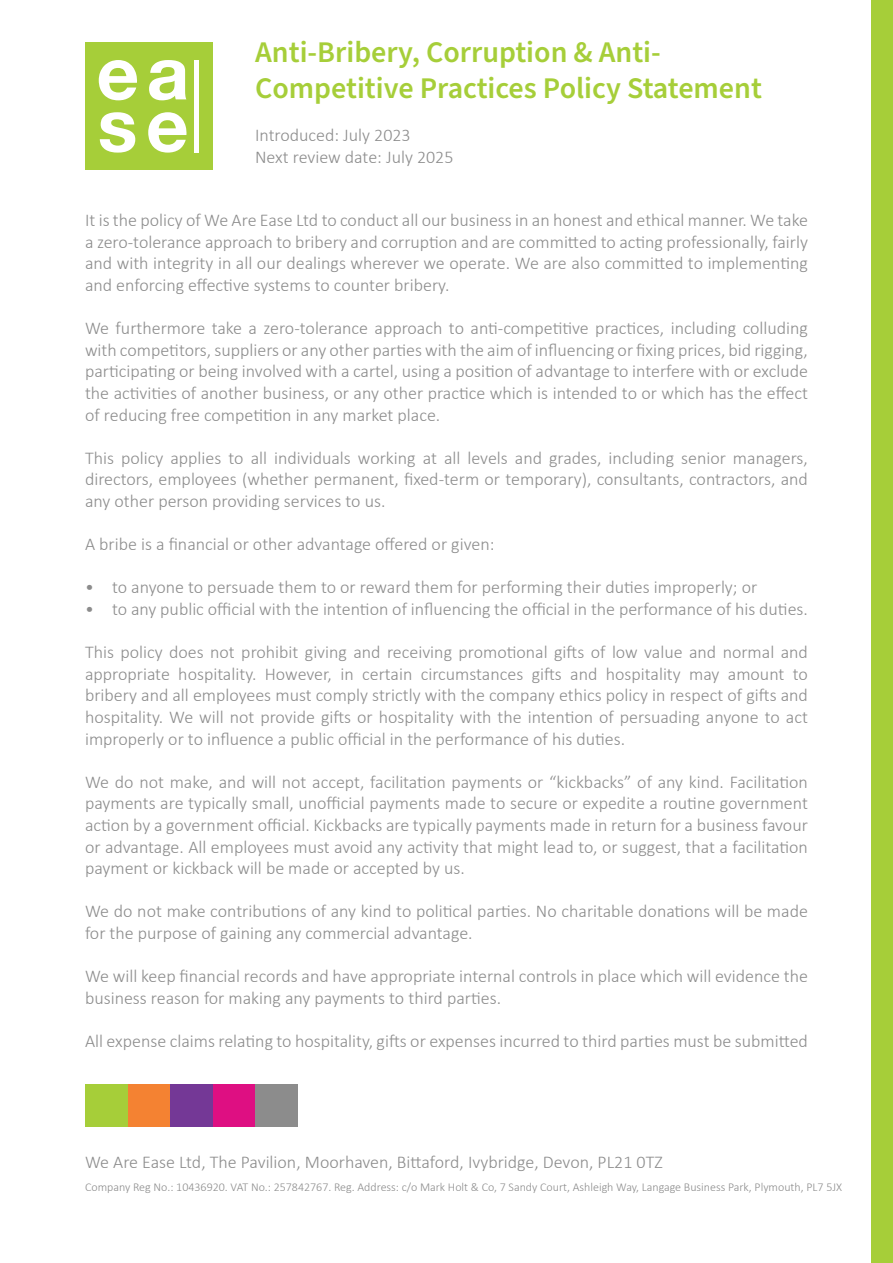
<style>
.page{position:relative;width:893px;height:1263px;background:#fff}
.page>*{position:absolute;margin:0;border:0;box-sizing:border-box;transform-origin:0 0}
.t1{font:600 30px/36px "Source Sans Pro";color:#a6ce39}
.t2{font:300 18px/21.6px "Calibri";color:#8c8c8c;text-align:justify}
.t3{font:300 12px "Calibri";color:#8c8c8c}
</style>
<div class="page">
<div style="left:85px;top:43px;width:128px;height:127px;background:#a6ce39"></div>
<svg style="left:148px;top:112px;width:39px;height:41px"></svg>
<svg style="left:100px;top:112px;width:35px;height:41px"></svg>
<svg style="left:149px;top:60px;width:37px;height:40px"></svg>
<svg style="left:99px;top:60px;width:38px;height:40px"></svg>
<hr style="left:195px;top:60px;width:4px;height:93px;background:#fff">
<div style="left:872px;top:0;width:21px;height:1263px;background:#a6ce39"></div>
<div style="left:255px;top:1084px;width:43px;height:43px;background:#8c8c8c"></div>
<div style="left:213px;top:1084px;width:42px;height:43px;background:#de0f82"></div>
<div style="left:170px;top:1084px;width:43px;height:43px;background:#743896"></div>
<div style="left:128px;top:1084px;width:42px;height:43px;background:#f48232"></div>
<div style="left:85px;top:1084px;width:43px;height:43px;background:#a6ce39"></div>
<h1 class="t1" style="left:255px;top:35px;width:508px">Anti-Bribery, Corruption &amp; Anti-<br>Competitive Practices Policy Statement</h1>
<p class="t2" style="left:255px;top:124px;width:200px">Introduced: July 2023<br>Next review date: July 2025</p>
<p class="t2" style="left:85px;top:209px;width:724px">It is the policy of We Are Ease Ltd to conduct all our business in an honest and ethical manner. We take a zero-tolerance approach to bribery and corruption and are committed to acting professionally, fairly and with integrity in all our dealings wherever we operate. We are also committed to implementing and enforcing effective systems to counter bribery.</p>
<p class="t2" style="left:85px;top:317px;width:724px">We furthermore take a zero-tolerance approach to anti-competitive practices, including colluding with competitors, suppliers or any other parties with the aim of influencing or fixing prices, bid rigging, participating or being involved with a cartel, using a position of advantage to interfere with or exclude the activities of another business, or any other practice which is intended to or which has the effect of reducing free competition in any market place.</p>
<p class="t2" style="left:85px;top:447px;width:724px">This policy applies to all individuals working at all levels and grades, including senior managers, directors, employees (whether permanent, fixed-term or temporary), consultants, contractors, and any other person providing services to us.</p>
<p class="t2" style="left:85px;top:533px;width:411px">A bribe is a financial or other advantage offered or given:</p>
<p class="t2" style="left:85px;top:576px;width:674px">• to anyone to persuade them to or reward them for performing their duties improperly; or</p>
<p class="t2" style="left:85px;top:598px;width:724px">• to any public official with the intention of influencing the official in the performance of his duties.</p>
<p class="t2" style="left:85px;top:641px;width:724px">This policy does not prohibit giving and receiving promotional gifts of low value and normal and appropriate hospitality. However, in certain circumstances gifts and hospitality may amount to bribery and all employees must comply strictly with the company ethics policy in respect of gifts and hospitality. We will not provide gifts or hospitality with the intention of persuading anyone to act improperly or to influence a public official in the performance of his duties.</p>
<p class="t2" style="left:85px;top:771px;width:724px">We do not make, and will not accept, facilitation payments or “kickbacks” of any kind. Facilitation payments are typically small, unofficial payments made to secure or expedite a routine government action by a government official. Kickbacks are typically payments made in return for a business favour or advantage. All employees must avoid any activity that might lead to, or suggest, that a facilitation payment or kickback will be made or accepted by us.</p>
<p class="t2" style="left:85px;top:900px;width:724px">We do not make contributions of any kind to political parties. No charitable donations will be made for the purpose of gaining any commercial advantage.</p>
<p class="t2" style="left:85px;top:965px;width:724px">We will keep financial records and have appropriate internal controls in place which will evidence the business reason for making any payments to third parties.</p>
<p class="t2" style="left:85px;top:1030px;width:724px">All expense claims relating to hospitality, gifts or expenses incurred to third parties must be submitted</p>
<p class="t2" style="left:85px;top:1151px;width:579px">We Are Ease Ltd, The Pavilion, Moorhaven, Bittaford, Ivybridge, Devon, PL21 0TZ</p>
<p class="t3" style="left:85px;top:1179px;width:758px">Company Reg No.: 10436920. VAT No.: 257842767. Reg. Address: c/o Mark Holt &amp; Co, 7 Sandy Court, Ashleigh Way, Langage Business Park, Plymouth, PL7 5JX</p>
</div>
